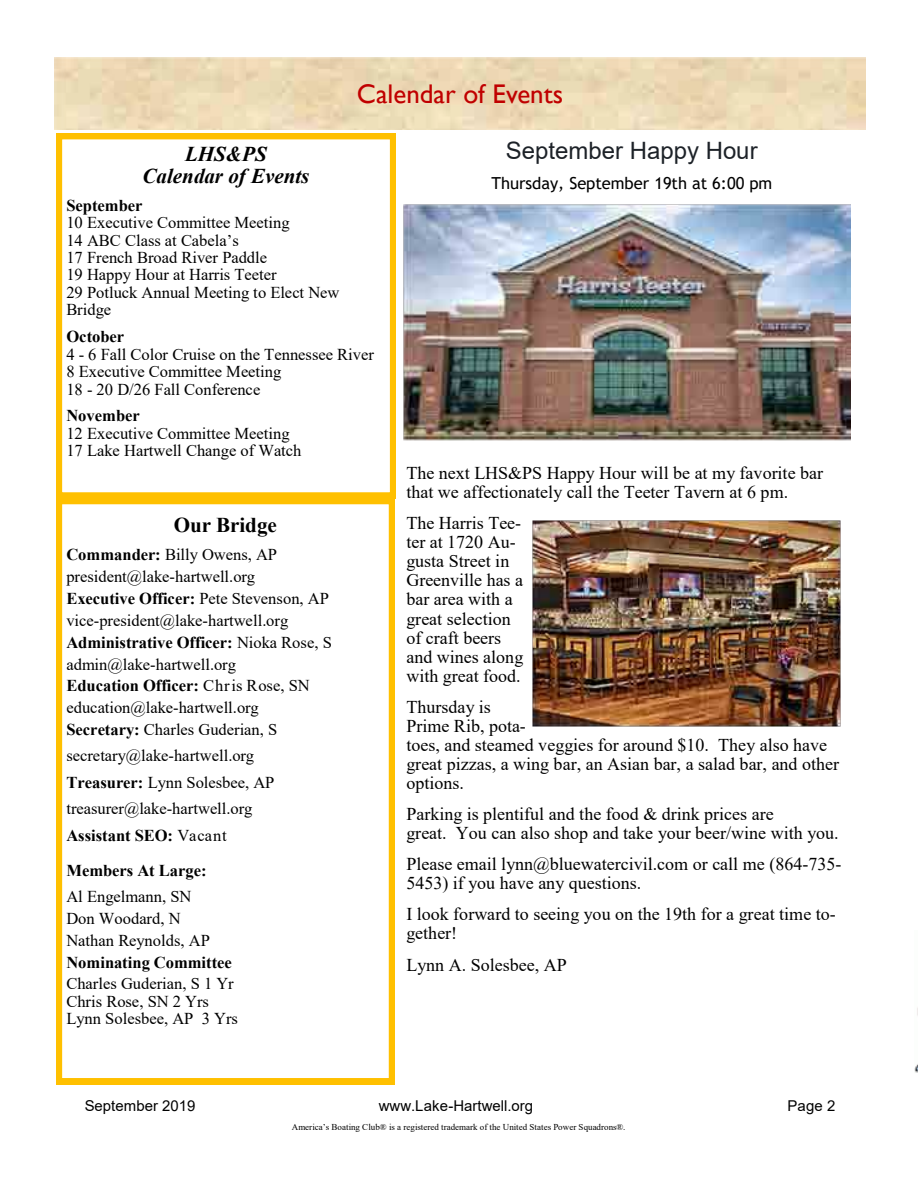
<style>
.page{position:relative;width:918px;height:1188px;background:#fff}
.page>*{position:absolute;margin:0;border:0;box-sizing:border-box;transform-origin:0 0}
.t1{font:27px "Gill Sans";color:#c00000}
.t2{font:24px "Arial";color:#1d2228}
.t3{font:italic 700 21px/21.8px "Times New Roman";color:#000;text-align:center}
.t4{font:700 21px "Times New Roman";color:#000}
.t5{font:18px/19px "Times New Roman";color:#000}
.t6{font:16.65px "Times New Roman";color:#000}
.t7{font:16.5px/21.9px "Times New Roman";color:#000}
.t8{font:700 16.5px "Times New Roman";color:#000}
.t9{font:16.5px "Trebuchet MS";color:#000}
.t10{font:15px "Arial";color:#000}
.t11{font:9px "Times New Roman";color:#000}
.s1{font-weight:700}
</style>
<div class="page">
<svg style="left:56px;top:498px;width:339px;height:586px"></svg>
<svg style="left:56px;top:133px;width:340px;height:365px"></svg>
<img style="left:915px;top:1007px;width:3px;height:66px">
<img style="left:403px;top:204px;width:447px;height:237px">
<img style="left:532px;top:520px;width:309px;height:207px">
<p class="t3" style="left:143px;top:143px;width:168px">LHS&amp;PS<br>Calendar of Events</p>
<h1 class="t1" style="left:357px;top:78px;width:208px">Calendar of Events</h1>
<h2 class="t2" style="left:506px;top:134px;width:253px">September Happy Hour</h2>
<p class="t9" style="left:492px;top:173px;width:282px">Thursday, September 19th at 6:00 pm</p>
<p class="t8" style="left:66px;top:193px;width:78px">September</p>
<p class="t7" style="left:66px;top:213px;width:275px;line-height:17.4px">10 Executive Committee Meeting<br>14 ABC Class at Cabela’s<br>17 French Broad River Paddle<br>19 Happy Hour at Harris Teeter<br>29 Potluck Annual Meeting to Elect New<br>Bridge</p>
<p class="t8" style="left:66px;top:325px;width:59px">October</p>
<p class="t6" style="left:66px;top:342px;width:309px">4 - 6 Fall Color Cruise on the Tennessee River</p>
<p class="t7" style="left:66px;top:362px;width:217px;line-height:17.4px">8 Executive Committee Meeting<br>18 - 20 D/26 Fall Conference</p>
<p class="t8" style="left:66px;top:404px;width:75px">November</p>
<p class="t7" style="left:66px;top:424px;width:237px;line-height:17.4px">12 Executive Committee Meeting<br>17 Lake Hartwell Change of Watch</p>
<p class="t4" style="left:174px;top:510px;width:105px">Our Bridge</p>
<p class="t7" style="left:66px;top:543px;width:267px"><span class="s1">Commander:</span> Billy Owens, AP president@lake-hartwell.org<br><span class="s1">Executive Officer:</span> Pete Stevenson, AP vice-president@lake-hartwell.org <span class="s1">Administrative Officer:</span> Nioka Rose, S admin@lake-hartwell.org<br><span class="s1">Education Officer:</span> Chris Rose, SN education@lake-hartwell.org <span class="s1">Secretary:</span> Charles Guderian, S</p>
<p class="t7" style="left:66px;top:742px;width:210px;line-height:26.4px">secretary@lake-hartwell.org<br><span class="s1">Treasurer:</span> Lynn Solesbee, AP treasurer@lake-hartwell.org<br><span class="s1">Assistant SEO:</span> Vacant</p>
<p class="t8" style="left:66px;top:858px;width:142px">Members At Large:</p>
<p class="t7" style="left:66px;top:885px;width:145px">Al Engelmann, SN<br>Don Woodard, N<br>Nathan Reynolds, AP</p>
<p class="t8" style="left:66px;top:950px;width:167px">Nominating Committee</p>
<p class="t7" style="left:66px;top:975px;width:173px;line-height:17.4px">Charles Guderian, S 1 Yr<br>Chris Rose, SN 2 Yrs<br>Lynn Solesbee, AP 3 Yrs</p>
<p class="t5" style="left:406px;top:463px;width:418px">The next LHS&amp;PS Happy Hour will be at my favorite bar that we affectionately call the Teeter Tavern at 6 pm.</p>
<p class="t5" style="left:406px;top:513px;width:118px">The Harris Tee&shy;ter at 1720 Au&shy;gusta Street in<br>Greenville has a bar area with a great selection of craft beers and wines along with great food.</p>
<p class="t5" style="left:406px;top:697px;width:434px">Thursday is<br>Prime Rib, pota-<br>toes, and steamed veggies for around $10. They also have great pizzas, a wing bar, an Asian bar, a salad bar, and other options.</p>
<p class="t5" style="left:406px;top:804px;width:434px">Parking is plentiful and the food &amp; drink prices are<br>great. You can also shop and take your beer/wine with you.</p>
<p class="t5" style="left:406px;top:854px;width:437px">Please email lynn@bluewatercivil.com or call me (864-735-<br>5453) if you have any questions.</p>
<p class="t5" style="left:406px;top:904px;width:431px">I look forward to seeing you on the 19th for a great time to&shy;gether!</p>
<p class="t5" style="left:406px;top:954px;width:162px">Lynn A. Solesbee, AP</p>
<p class="t10" style="left:85px;top:1096px;width:112px">September 2019</p>
<p class="t10" style="left:379px;top:1096px;width:156px">www.Lake-Hartwell.org</p>
<p class="t10" style="left:788px;top:1096px;width:49px">Page 2</p>
<p class="t11" style="left:292px;top:1121px;width:335px">America’s Boating Club® is a registered trademark of the United States Power Squadrons®.</p>
</div>
